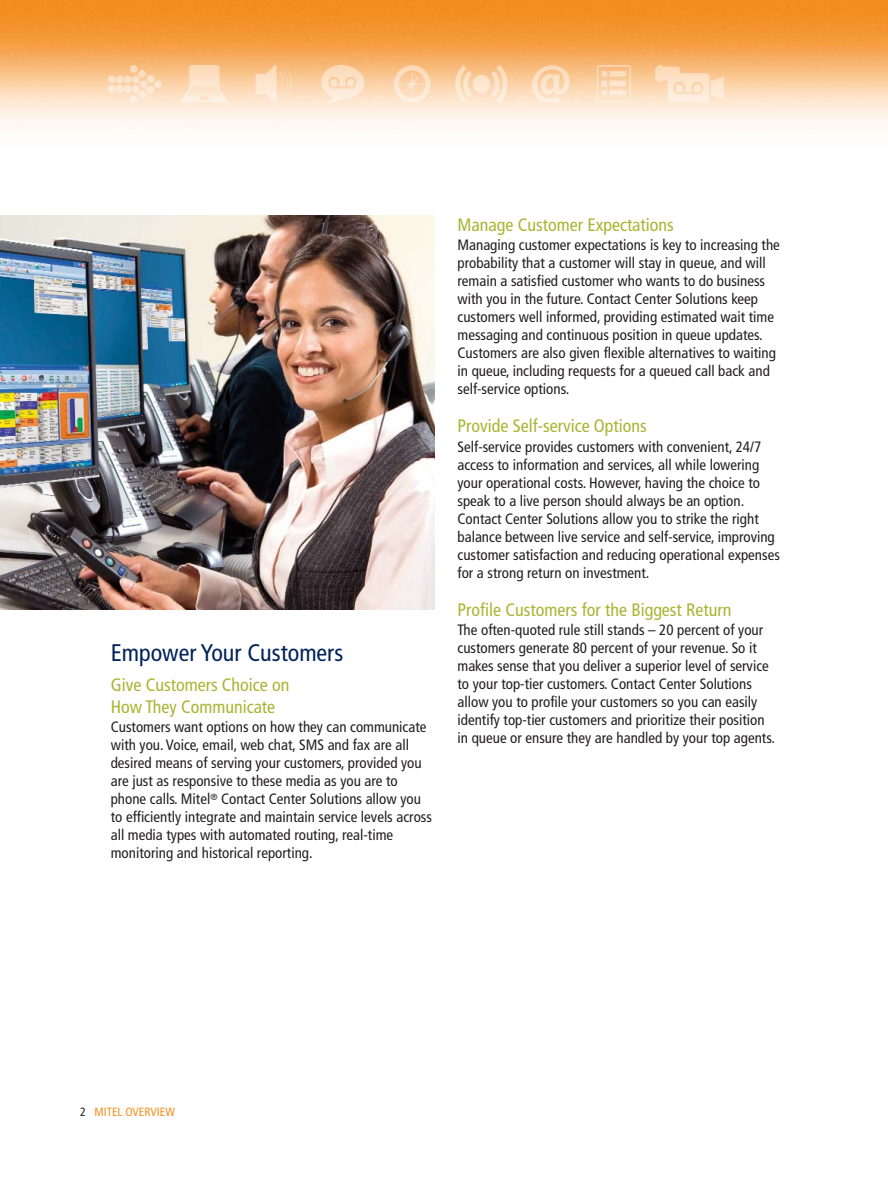
<style>
.page{position:relative;width:888px;height:1185px;background:#fff}
.page>*{position:absolute;margin:0;border:0;box-sizing:border-box;transform-origin:0 0}
.t1{font:condensed 24px "Frutiger";color:#002358}
.t2{font:condensed 18px/21.6px "Frutiger";color:#a9b533}
.t3{font:condensed 15px/18px "Frutiger";color:#231f20}
.t4{font:condensed 12px "Frutiger";color:#f7901e}
.s1{color:#231f20}
</style>
<div class="page">
<img style="left:0;top:0;width:888px;height:126px">
<img style="left:108px;top:65px;width:615px;height:36px">
<img style="left:0;top:215px;width:435px;height:394px">
<h1 class="t1" style="left:111px;top:643px;width:234px">Empower Your Customers</h1>
<p class="t2" style="left:111px;top:675px;width:180px">Give Customers Choice on<br>How They Communicate</p>
<p class="t3" style="left:111px;top:719px;width:323px">Customers want options on how they can communicate with you. Voice, email, web chat, SMS and fax are all desired means of serving your customers, provided you are just as responsive to these media as you are to phone calls. Mitel<sup>®</sup> Contact Center Solutions allow you to efficiently integrate and maintain service levels across all media types with automated routing, real-time monitoring and historical reporting.</p>
<p class="t2" style="left:457px;top:215px;width:218px">Manage Customer Expectations</p>
<p class="t3" style="left:457px;top:237px;width:324px">Managing customer expectations is key to increasing the probability that a customer will stay in queue, and will remain a satisfied customer who wants to do business with you in the future. Contact Center Solutions keep customers well informed, providing estimated wait time messaging and continuous position in queue updates.<br>Customers are also given flexible alternatives to waiting in queue, including requests for a queued call back and self-service options.</p>
<p class="t2" style="left:457px;top:416px;width:191px">Provide Self-service Options</p>
<p class="t3" style="left:457px;top:438px;width:324px">Self-service provides customers with convenient, 24/7 access to information and services, all while lowering your operational costs. However, having the choice to speak to a live person should always be an option.<br>Contact Center Solutions allow you to strike the right balance between live service and self-service, improving customer satisfaction and reducing operational expenses for a strong return on investment.</p>
<p class="t2" style="left:457px;top:600px;width:276px">Profile Customers for the Biggest Return</p>
<p class="t3" style="left:457px;top:622px;width:319px">The often-quoted rule still stands – 20 percent of your customers generate 80 percent of your revenue. So it makes sense that you deliver a superior level of service to your top-tier customers. Contact Center Solutions allow you to profile your customers so you can easily identify top-tier customers and prioritize their position in queue or ensure they are handled by your top agents.</p>
<p class="t4" style="left:80px;top:1107px;width:96px"><span class="s1">2</span> MITEL OVERVIEW</p>
</div>
